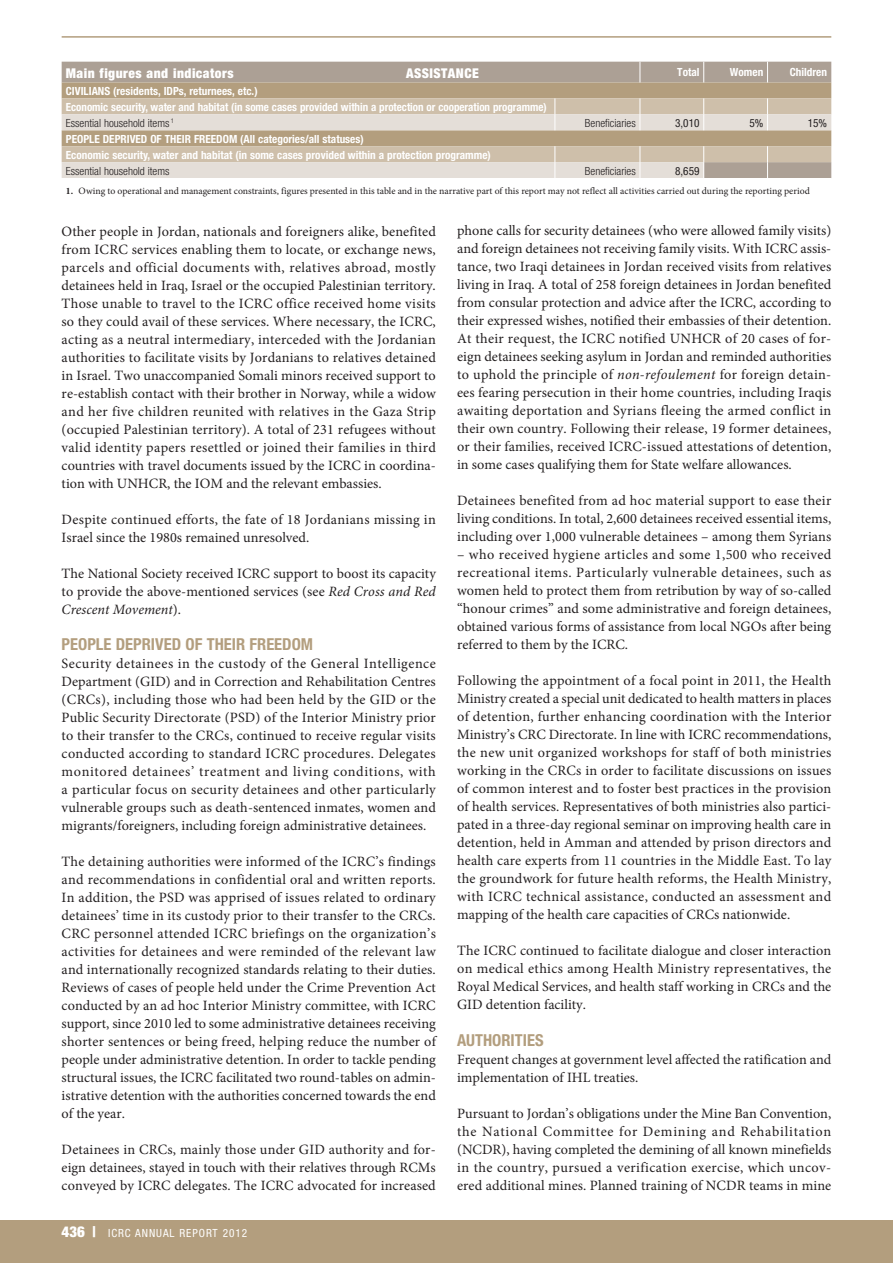
<style>
.page{position:relative;width:893px;height:1263px;background:#fff}
.page>*{position:absolute;margin:0;border:0;box-sizing:border-box;transform-origin:0 0}
.t1{font:700 condensed 16.5px "Helvetica Neue";color:#b39e7e}
.t2{font:14.25px/18px "Minion Pro";color:#231f20;text-align:justify}
.t3{font:14.25px/18px "Minion Pro";letter-spacing:.02em;color:#231f20}
.t4{font:900 condensed 13.5px "Helvetica Neue";letter-spacing:.035em;color:#fff}
.t5{font:700 condensed 11.25px/16px "Helvetica Neue";color:#fff}
.t6{font:300 condensed 11.25px "Helvetica Neue";color:#231f20}
.t7{font:condensed 11.25px "Helvetica Neue";letter-spacing:.085em;color:#fff}
.t8{font:condensed 11.25px "Helvetica Neue";color:#231f20}
.t9{font:9.75px "Minion Pro";color:#231f20}
.s1{font-weight:300;color:#231f20}
.s2{font-weight:700}
.s3{font-style:italic}
.s4{font-weight:900;font-size:15px}
</style>
<div class="page">
<hr style="left:62px;top:36px;width:769px;height:2px;background:#b39e7e">
<div style="left:0;top:1220px;width:893px;height:43px;background:#b39e7e"></div>
<div style="left:62px;top:62px;width:769px;height:20px;background:#aca095"></div>
<div style="left:62px;top:82px;width:769px;height:16px;background:#b39e7e"></div>
<svg style="left:62px;top:98px;width:769px;height:16px;background:#cebfab"></svg>
<svg style="left:62px;top:114px;width:769px;height:64px;background:#d0c4b4"></svg>
<svg style="left:703px;top:98px;width:1px;height:32px"></svg>
<svg style="left:767px;top:98px;width:1px;height:32px"></svg>
<svg style="left:703px;top:146px;width:1px;height:32px"></svg>
<svg style="left:767px;top:146px;width:1px;height:32px"></svg>
<svg style="left:555px;top:98px;width:1px;height:32px"></svg>
<svg style="left:640px;top:98px;width:1px;height:32px"></svg>
<svg style="left:555px;top:146px;width:1px;height:32px"></svg>
<svg style="left:640px;top:146px;width:1px;height:32px"></svg>
<svg style="left:640px;top:62px;width:1px;height:20px"></svg>
<svg style="left:703px;top:62px;width:1px;height:20px"></svg>
<svg style="left:767px;top:62px;width:1px;height:20px"></svg>
<p class="t4" style="left:66px;top:68px;width:169px">Main figures and indicators</p>
<p class="t4" style="left:406px;top:68px;width:74px">ASSISTANCE</p>
<p class="t5" style="left:677px;top:65px;width:24px">Total</p>
<p class="t5" style="left:730px;top:65px;width:35px">Women</p>
<p class="t5" style="left:790px;top:65px;width:39px">Children</p>
<p class="t5" style="left:66px;top:84px;width:482px">CIVILIANS (residents, IDPs, returnees, etc.)<br>Economic security, water and habitat (in some cases provided within a protection or cooperation programme)<br><span class="s1">Essential household items</span> <sup>1</sup></p>
<p class="t6" style="left:585px;top:119px;width:52px">Beneficiaries</p>
<p class="t8" style="left:675px;top:119px;width:26px">3,010</p>
<p class="t8" style="left:749px;top:119px;width:15px">5%</p>
<p class="t8" style="left:808px;top:119px;width:21px">15%</p>
<p class="t5" style="left:66px;top:132px;width:426px">PEOPLE DEPRIVED OF THEIR FREEDOM (All categories/all statuses)<br>Economic security, water and habitat (in some cases provided within a protection programme)</p>
<p class="t6" style="left:66px;top:167px;width:105px">Essential household items</p>
<p class="t6" style="left:585px;top:167px;width:52px">Beneficiaries</p>
<p class="t8" style="left:675px;top:166px;width:26px">8,659</p>
<p class="t9" style="left:66px;top:187px;width:745px"><span class="s2">1.</span> Owing to operational and management constraints, figures presented in this table and in the narrative part of this report may not reflect all activities carried out during the reporting period</p>
<p class="t2" style="left:62px;top:223px;width:376px">Other people in Jordan, nationals and foreigners alike, benefited from ICRC services enabling them to locate, or exchange news, parcels and official documents with, relatives abroad, mostly detainees held in Iraq, Israel or the occupied Palestinian territory.<br>Those unable to travel to the ICRC office received home visits so they could avail of these services. Where necessary, the ICRC, acting as a neutral intermediary, interceded with the Jordanian authorities to facilitate visits by Jordanians to relatives detained in Israel. Two unaccompanied Somali minors received support to re-establish contact with their brother in Norway, while a widow and her five children reunited with relatives in the Gaza Strip (occupied Palestinian territory). A total of 231 refugees without valid identity papers resettled or joined their families in third countries with travel documents issued by the ICRC in coordina&shy;tion with UNHCR, the IOM and the relevant embassies.</p>
<p class="t3" style="left:62px;top:511px;width:376px">Despite continued efforts, the fate of 18 Jordanians missing in<br>Israel since the 1980s remained unresolved.</p>
<p class="t2" style="left:62px;top:565px;width:376px">The National Society received ICRC support to boost its capacity to provide the above-mentioned services (see <span class="s3">Red Cross and Red Crescent Movement</span>).</p>
<p class="t1" style="left:62px;top:638px;width:253px">PEOPLE DEPRIVED OF THEIR FREEDOM</p>
<p class="t2" style="left:62px;top:655px;width:376px">Security detainees in the custody of the General Intelligence Department (GID) and in Correction and Rehabilitation Centres (CRCs), including those who had been held by the GID or the Public Security Directorate (PSD) of the Interior Ministry prior to their transfer to the CRCs, continued to receive regular visits conducted according to standard ICRC procedures. Delegates monitored detainees’ treatment and living conditions, with a particular focus on security detainees and other particularly vulnerable groups such as death-sentenced inmates, women and migrants/foreigners, including foreign administrative detainees.</p>
<p class="t2" style="left:62px;top:853px;width:376px">The detaining authorities were informed of the ICRC’s findings and recommendations in confidential oral and written reports.<br>In addition, the PSD was apprised of issues related to ordinary detainees’ time in its custody prior to their transfer to the CRCs.<br>CRC personnel attended ICRC briefings on the organization’s activities for detainees and were reminded of the relevant law and internationally recognized standards relating to their duties.<br>Reviews of cases of people held under the Crime Prevention Act conducted by an ad hoc Interior Ministry committee, with ICRC support, since 2010 led to some administrative detainees receiving shorter sentences or being freed, helping reduce the number of people under administrative detention. In order to tackle pending structural issues, the ICRC facilitated two round-tables on admin&shy;istrative detention with the authorities concerned towards the end of the year.</p>
<p class="t2" style="left:62px;top:1141px;width:376px">Detainees in CRCs, mainly those under GID authority and for&shy;eign detainees, stayed in touch with their relatives through RCMs conveyed by ICRC delegates. The ICRC advocated for increased</p>
<p class="t7" style="left:62px;top:1229px;width:188px"><span class="s4">436 |</span> ICRC ANNUAL REPORT 2012</p>
<p class="t2" style="left:457px;top:223px;width:376px">phone calls for security detainees (who were allowed family visits) and foreign detainees not receiving family visits. With ICRC assis&shy;tance, two Iraqi detainees in Jordan received visits from relatives living in Iraq. A total of 258 foreign detainees in Jordan benefited from consular protection and advice after the ICRC, according to their expressed wishes, notified their embassies of their detention.<br>At their request, the ICRC notified UNHCR of 20 cases of for&shy;eign detainees seeking asylum in Jordan and reminded authorities to uphold the principle of <span class="s3">non-refoulement</span> for foreign detain&shy;ees fearing persecution in their home countries, including Iraqis awaiting deportation and Syrians fleeing the armed conflict in their own country. Following their release, 19 former detainees, or their families, received ICRC-issued attestations of detention, in some cases qualifying them for State welfare allowances.</p>
<p class="t2" style="left:457px;top:493px;width:376px">Detainees benefited from ad hoc material support to ease their living conditions. In total, 2,600 detainees received essential items, including over 1,000 vulnerable detainees – among them Syrians</p>
<p class="t2" style="left:457px;top:547px;width:376px">– who received hygiene articles and some 1,500 who received recreational items. Particularly vulnerable detainees, such as women held to protect them from retribution by way of so-called “honour crimes” and some administrative and foreign detainees, obtained various forms of assistance from local NGOs after being referred to them by the ICRC.</p>
<p class="t2" style="left:457px;top:673px;width:376px">Following the appointment of a focal point in 2011, the Health Ministry created a special unit dedicated to health matters in places of detention, further enhancing coordination with the Interior Ministry’s CRC Directorate. In line with ICRC recommendations, the new unit organized workshops for staff of both ministries working in the CRCs in order to facilitate discussions on issues of common interest and to foster best practices in the provision of health services. Representatives of both ministries also partici&shy;pated in a three-day regional seminar on improving health care in detention, held in Amman and attended by prison directors and health care experts from 11 countries in the Middle East. To lay the groundwork for future health reforms, the Health Ministry, with ICRC technical assistance, conducted an assessment and mapping of the health care capacities of CRCs nationwide.</p>
<p class="t2" style="left:457px;top:943px;width:376px">The ICRC continued to facilitate dialogue and closer interaction on medical ethics among Health Ministry representatives, the Royal Medical Services, and health staff working in CRCs and the GID detention facility.</p>
<p class="t1" style="left:457px;top:1034px;width:88px">AUTHORITIES</p>
<p class="t2" style="left:457px;top:1051px;width:376px">Frequent changes at government level affected the ratification and implementation of IHL treaties.</p>
<p class="t2" style="left:457px;top:1105px;width:376px">Pursuant to Jordan’s obligations under the Mine Ban Convention, the National Committee for Demining and Rehabilitation (NCDR), having completed the demining of all known minefields in the country, pursued a verification exercise, which uncov&shy;ered additional mines. Planned training of NCDR teams in mine</p>
</div>
